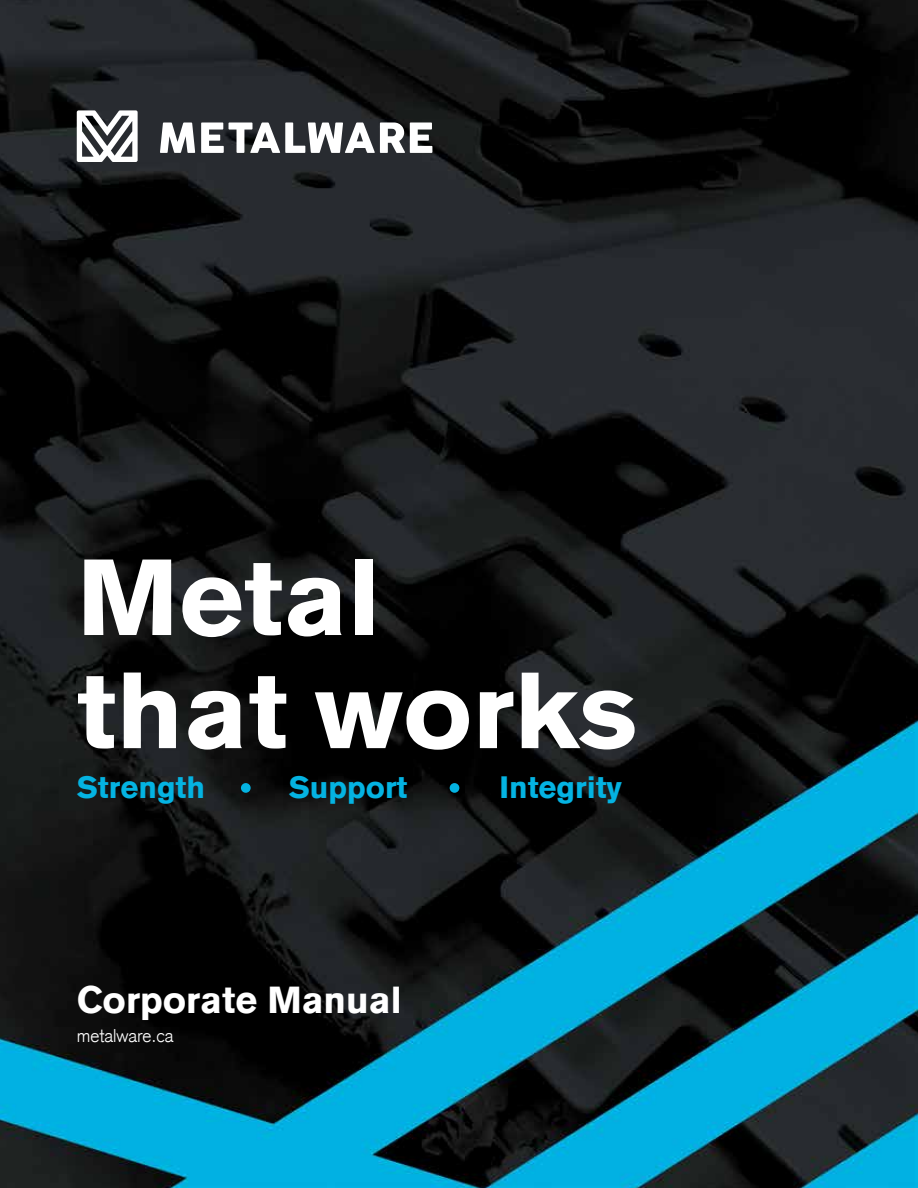
<style>
.page{position:relative;width:918px;height:1188px;background:#fff}
.page>*{position:absolute;margin:0;border:0;box-sizing:border-box;transform-origin:0 0}
.t1{font:700 106.95px/113.1px "Akzidenz Grotesk BE";color:#fff;scale:1.04 1}
.t2{font:700 37.5px "Akzidenz Grotesk BE";color:#fff}
.t3{font:700 30.9px "Akzidenz Grotesk BE";color:#04b3e2}
.t4{font:300 18px "Akzidenz Grotesk CE";color:#fff}
</style>
<div class="page">
<img style="left:0;top:0;width:918px;height:1188px">
<svg style="left:77px;top:110px;width:61px;height:52px"></svg>
<svg style="left:160px;top:123px;width:35px;height:30px"></svg>
<svg style="left:201px;top:122px;width:231px;height:31px"></svg>
<div style="left:241px;top:783px;width:10px;height:10px;background:#04b3e2;border-radius:50%"></div>
<div style="left:450px;top:783px;width:9px;height:10px;background:#04b3e2;border-radius:50%"></div>
<h1 class="t1" style="left:77px;top:542px;width:540px">Metal<br>that works</h1>
<p class="t3" style="left:77px;top:770px;width:130px">Strength</p>
<p class="t3" style="left:289px;top:770px;width:120px">Support</p>
<p class="t3" style="left:499px;top:770px;width:124px">Integrity</p>
<p class="t2" style="left:77px;top:979px;width:326px">Corporate Manual</p>
<p class="t4" style="left:77px;top:1024px;width:98px">metalware.ca</p>
</div>
